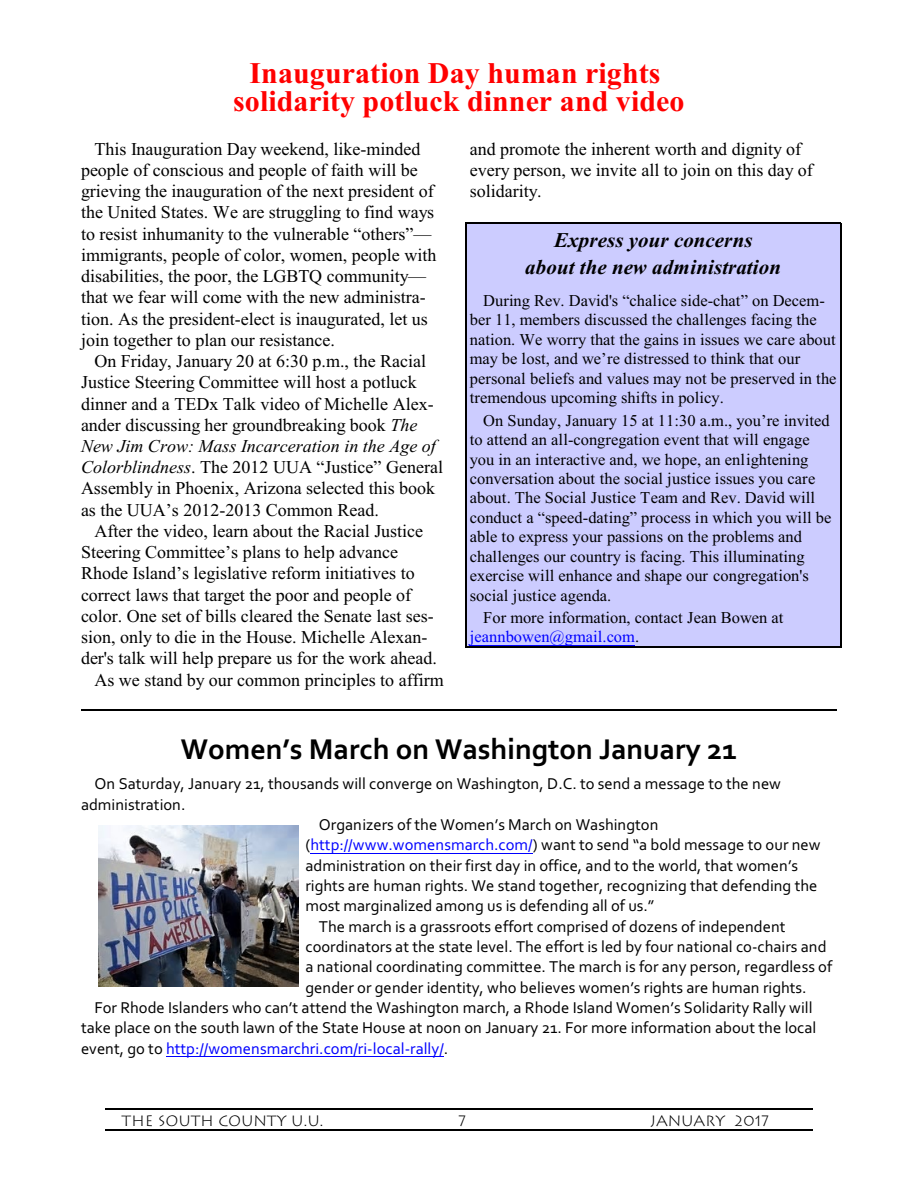
<style>
.page{position:relative;width:918px;height:1188px;background:#fff}
.page>*{position:absolute;margin:0;border:0;box-sizing:border-box;transform-origin:0 0}
.t1{font:700 30px/28px "Times New Roman";letter-spacing:.005em;color:#f00;text-align:center}
.t2{font:700 30px "Corbel";color:#000}
.t3{font:italic 700 21px/27.3px "Times New Roman";letter-spacing:.005em;color:#000;text-align:center}
.t4{font:18px/21.3px "Times New Roman";color:#000}
.t5{font:16.5px "Corbel";color:#000}
.t6{font:16.5px/19.5px "Times New Roman";color:#000}
.t7{font:16.5px "Corbel";color:#00f}
.t8{font:15px "Lithograph Light Plain";color:#000}
.s1{font-style:italic}
.s2{color:#00f}
.s3{color:#000}
</style>
<div class="page">
<div style="left:465px;top:223px;width:376px;height:31px;background:#ccf"></div>
<hr style="left:465px;top:223px;width:2px;height:33px;background:#000">
<hr style="left:840px;top:223px;width:1px;height:33px;background:#000">
<hr style="left:465px;top:223px;width:376px;height:1px;background:#000">
<div style="left:465px;top:254px;width:376px;height:37px;background:#ccf"></div>
<hr style="left:465px;top:253px;width:2px;height:39px;background:#000">
<hr style="left:840px;top:253px;width:1px;height:39px;background:#000">
<div style="left:465px;top:291px;width:376px;height:119px;background:#ccf"></div>
<hr style="left:465px;top:289px;width:2px;height:122px;background:#000">
<hr style="left:840px;top:289px;width:1px;height:122px;background:#000">
<div style="left:465px;top:410px;width:376px;height:197px;background:#ccf"></div>
<hr style="left:465px;top:409px;width:2px;height:200px;background:#000">
<hr style="left:840px;top:409px;width:1px;height:200px;background:#000">
<div style="left:465px;top:608px;width:376px;height:40px;background:#ccf"></div>
<hr style="left:465px;top:606px;width:2px;height:42px;background:#000">
<hr style="left:840px;top:606px;width:1px;height:42px;background:#000">
<hr style="left:465px;top:646px;width:376px;height:2px;background:#000">
<img style="left:99px;top:826px;width:200px;height:160px">
<hr style="left:470px;top:645px;width:165px;height:1px;background:#00f">
<hr style="left:310px;top:853px;width:223px;height:1px;background:#00f">
<hr style="left:166px;top:1056px;width:278px;height:1px;background:#00f">
<hr style="left:81px;top:709px;width:756px;height:2px;background:#000">
<hr style="left:105px;top:1108px;width:708px;height:1px;background:#000">
<hr style="left:105px;top:1130px;width:708px;height:1px;background:#000">
<h1 class="t1" style="left:233px;top:62px;width:453px">Inauguration Day human rights solidarity potluck dinner and video</h1>
<p class="t4" style="left:81px;top:140px;width:357px;text-indent:14px">This Inauguration Day weekend, like-minded people of conscious and people of faith will be grieving the inauguration of the next president of the United States. We are struggling to find ways to resist inhumanity to the vulnerable “others”— immigrants, people of color, women, people with disabilities, the poor, the LGBTQ community— that we fear will come with the new administra&shy;tion. As the president-elect is inaugurated, let us join together to plan our resistance.</p>
<p class="t4" style="left:81px;top:352px;width:364px;text-indent:14px">On Friday, January 20 at 6:30 p.m., the Racial Justice Steering Committee will host a potluck dinner and a TEDx Talk video of Michelle Alex&shy;ander discussing her groundbreaking book <span class="s1">The New Jim Crow: Mass Incarceration in the Age of Colorblindness</span>. The 2012 UUA “Justice” General Assembly in Phoenix, Arizona selected this book as the UUA’s 2012-2013 Common Read.</p>
<p class="t4" style="left:94px;top:522px;width:330px">After the video, learn about the Racial Justice</p>
<p class="t4" style="left:81px;top:543px;width:319px">Steering Committee’s plans to help advance</p>
<p class="t4" style="left:81px;top:564px;width:335px">Rhode Island’s legislative reform initiatives to</p>
<p class="t4" style="left:81px;top:586px;width:332px">correct laws that target the poor and people of</p>
<p class="t4" style="left:81px;top:607px;width:354px">color. One set of bills cleared the Senate last ses-</p>
<p class="t4" style="left:81px;top:628px;width:348px">sion, only to die in the House. Michelle Alexan-</p>
<p class="t4" style="left:81px;top:649px;width:357px">der's talk will help prepare us for the work ahead.</p>
<p class="t4" style="left:94px;top:671px;width:351px">As we stand by our common principles to affirm</p>
<p class="t4" style="left:470px;top:140px;width:344px">and promote the inherent worth and dignity of every person, we invite all to join on this day of solidarity.</p>
<p class="t3" style="left:525px;top:228px;width:257px">Express your concerns<br>about the new administration</p>
<p class="t6" style="left:470px;top:292px;width:368px;text-indent:14px">During Rev. David's “chalice side-chat” on Decem&shy;ber 11, members discussed the challenges facing the nation. We worry that the gains in issues we care about may be lost, and we’re distressed to think that our personal beliefs and values may not be preserved in the tremendous upcoming shifts in policy.</p>
<p class="t6" style="left:470px;top:412px;width:363px;text-indent:14px">On Sunday, January 15 at 11:30 a.m., you’re invited to attend an all-congregation event that will engage you in an interactive and, we hope, an enlightening conversation about the social justice issues you care about. The Social Justice Team and Rev. David will conduct a “speed-dating” process in which you will be able to express your passions on the problems and challenges our country is facing. This illuminating exercise will enhance and shape our congregation's social justice agenda.</p>
<p class="t6" style="left:470px;top:609px;width:315px;text-indent:14px">For more information, contact Jean Bowen at <span class="s2">jeannbowen@gmail.com</span>.</p>
<h1 class="t2" style="left:181px;top:737px;width:558px">Women’s March on Washington January 21</h1>
<p class="t5" style="left:94px;top:777px;width:688px">On Saturday, January 21, thousands will converge on Washington, D.C. to send a message to the new</p>
<p class="t5" style="left:81px;top:797px;width:106px">administration.</p>
<p class="t5" style="left:319px;top:818px;width:341px">Organizers of the Women’s March on Washington</p>
<p class="t5" style="left:305px;top:838px;width:517px">(<span class="s2">http://www.womensmarch.com/</span>) want to send “a bold message to our new</p>
<p class="t5" style="left:305px;top:858px;width:494px">administration on their first day in office, and to the world, that women’s</p>
<p class="t5" style="left:305px;top:879px;width:513px">rights are human rights. We stand together, recognizing that defending the</p>
<p class="t5" style="left:305px;top:899px;width:350px">most marginalized among us is defending all of us.”</p>
<p class="t5" style="left:319px;top:919px;width:468px">The march is a grassroots effort comprised of dozens of independent</p>
<p class="t5" style="left:305px;top:940px;width:523px">coordinators at the state level. The effort is led by four national co-chairs and</p>
<p class="t5" style="left:305px;top:960px;width:528px">a national coordinating committee. The march is for any person, regardless of</p>
<p class="t5" style="left:305px;top:980px;width:503px">gender or gender identity, who believes women’s rights are human rights.</p>
<p class="t5" style="left:94px;top:1001px;width:720px">For Rhode Islanders who can’t attend the Washington march, a Rhode Island Women’s Solidarity Rally will</p>
<p class="t5" style="left:81px;top:1021px;width:737px">take place on the south lawn of the State House at noon on January 21. For more information about the local</p>
<p class="t7" style="left:81px;top:1041px;width:369px"><span class="s3">event, go to</span> http://womensmarchri.com/ri-local-rally/<span class="s3">.</span></p>
<p class="t8" style="left:121px;top:1112px;width:204px">THE SOUTH COUNTY U.U.</p>
<p class="t8" style="left:459px;top:1112px;width:9px">7</p>
<p class="t8" style="left:650px;top:1112px;width:120px">JANUARY 2017</p>
</div>
